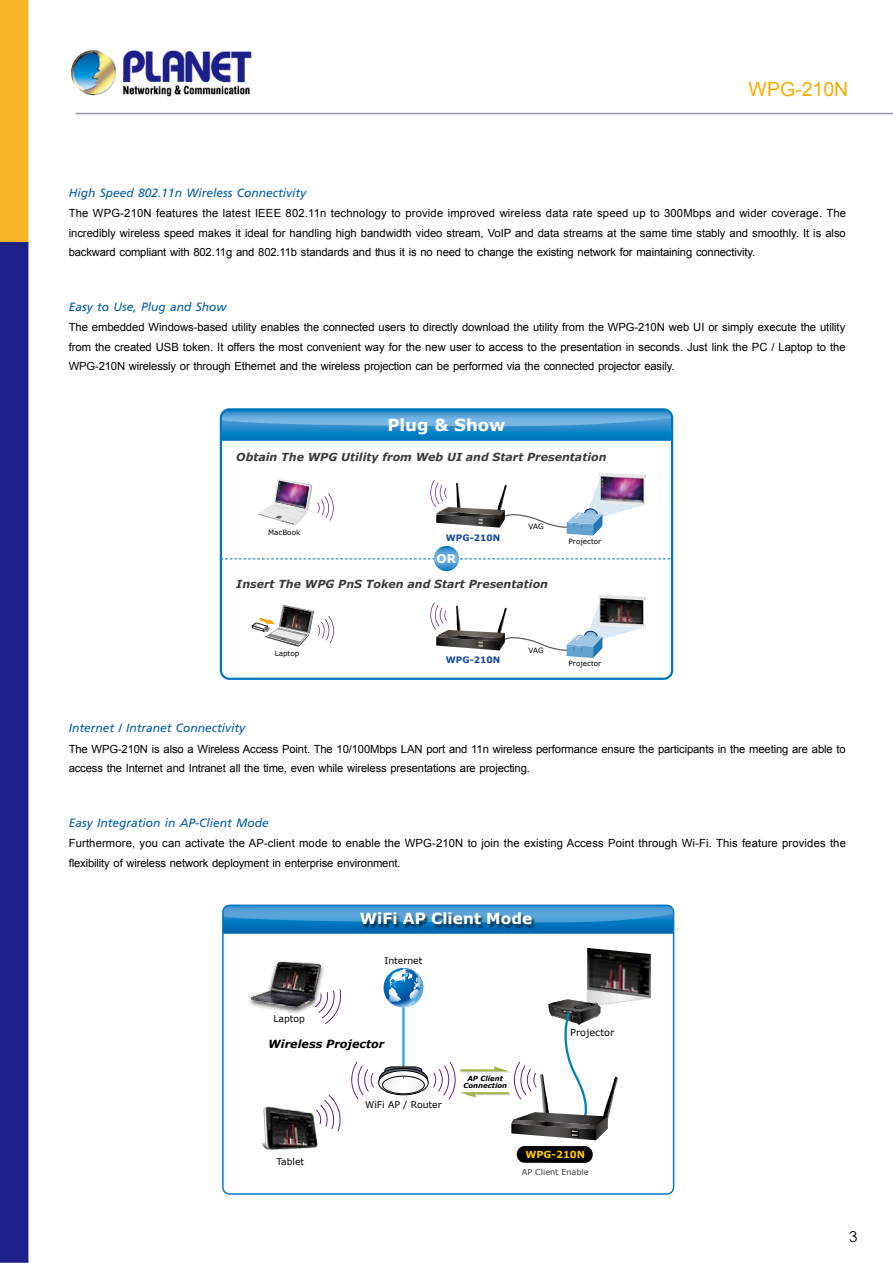
<style>
.page{position:relative;width:893px;height:1263px;background:#fff}
.page>*{position:absolute;margin:0;border:0;box-sizing:border-box;transform-origin:0 0}
.t1{font:19.5px "Arial";color:#f7ac00}
.t2{font:700 16.65px "Verdana";color:#fff}
.t3{font:700 15.3px "Verdana";color:#fff}
.t4{font:15px "Century Gothic";color:#000}
.t5{font:italic 12px "Frutiger";color:#005ea6}
.t6{font:700 12px "Verdana";color:#fff}
.t7{font:11.25px/19.5px "Arial";letter-spacing:-.015em;color:#000;text-align:justify}
.t8{font:11.25px/19.5px "Arial";letter-spacing:.01em;color:#000}
.t9{font:italic 700 11.25px "Verdana";color:#000}
.t10{font:italic 700 11.1px "Verdana";color:#3e3a39}
.t11{font:9.75px "Verdana";color:#000}
.t12{font:700 9.75px "Verdana";color:#fcc800}
.t13{font:9.3px "Verdana";color:#000}
.t14{font:700 8.85px "Verdana";color:#18499d}
.t15{font:8.1px "Verdana";color:#3e3a39}
.t16{font:7.2px "Verdana";color:#000}
.t17{font:italic 700 6.9px/7.5px "Verdana";color:#000;text-align:center}
</style>
<div class="page">
<img style="left:0;top:0;width:893px;height:1263px">
<svg style="left:218px;top:409px;width:454px;height:32px;background:#3794d0"></svg>
<div style="left:220px;top:408px;width:453px;height:272px;border:2px solid #0076be;border-radius:8px"></div>
<svg style="left:220px;top:558px;width:452px;height:1px"></svg>
<svg style="left:434px;top:546px;width:25px;height:25px"></svg>
<svg style="left:252px;top:605px;width:82px;height:42px"></svg>
<img style="left:281px;top:607px;width:30px;height:25px">
<svg style="left:258px;top:479px;width:76px;height:46px"></svg>
<img style="left:275px;top:480px;width:34px;height:28px">
<svg style="left:430px;top:473px;width:216px;height:63px"></svg>
<svg style="left:430px;top:595px;width:215px;height:63px"></svg>
<svg style="left:223px;top:905px;width:451px;height:29px;background:#2d89c9"></svg>
<div style="left:222px;top:905px;width:452px;height:290px;border:1px solid #0076be;border-radius:7px"></div>
<div style="left:517px;top:1146px;width:76px;height:17px;background:#000;border-radius:8px"></div>
<img style="left:359px;top:910px;width:179px;height:23px">
<svg style="left:315px;top:989px;width:27px;height:35px"></svg>
<img style="left:245px;top:954px;width:83px;height:60px">
<svg style="left:316px;top:1095px;width:25px;height:36px"></svg>
<img style="left:250px;top:1101px;width:80px;height:53px">
<svg style="left:351px;top:948px;width:300px;height:192px"></svg>
<h1 class="t1" style="left:749px;top:77px;width:101px">WPG-210N</h1>
<p class="t5" style="left:69px;top:186px;width:239px">High Speed 802.11n Wireless Connectivity</p>
<p class="t7" style="left:69px;top:204px;width:779px">The WPG-210N features the latest IEEE 802.11n technology to provide improved wireless data rate speed up to 300Mbps and wider coverage. The incredibly wireless speed makes it ideal for handling high bandwidth video stream, VoIP and data streams at the same time stably and smoothly. It is also backward compliant with 802.11g and 802.11b standards and thus it is no need to change the existing network for maintaining connectivity.</p>
<p class="t5" style="left:69px;top:300px;width:159px">Easy to Use, Plug and Show</p>
<p class="t7" style="left:69px;top:318px;width:778px">The embedded Windows-based utility enables the connected users to directly download the utility from the WPG-210N web UI or simply execute the utility from the created USB token. It offers the most convenient way for the new user to access to the presentation in seconds. Just link the PC / Laptop to the WPG-210N wirelessly or through Ethernet and the wireless projection can be performed via the connected projector easily.</p>
<h2 class="t2" style="left:387px;top:414px;width:120px">Plug &amp; Show</h2>
<p class="t10" style="left:236px;top:450px;width:372px">Obtain The WPG Utility from Web UI and Start Presentation</p>
<p class="t16" style="left:268px;top:528px;width:34px">MacBook</p>
<p class="t14" style="left:446px;top:532px;width:56px">WPG-210N</p>
<p class="t6" style="left:437px;top:550px;width:21px">OR</p>
<p class="t16" style="left:528px;top:522px;width:17px">VAG</p>
<p class="t10" style="left:236px;top:577px;width:313px">Insert The WPG PnS Token and Start Presentation</p>
<p class="t16" style="left:569px;top:537px;width:34px">Projector</p>
<p class="t16" style="left:275px;top:649px;width:26px">Laptop</p>
<p class="t14" style="left:446px;top:654px;width:56px">WPG-210N</p>
<p class="t16" style="left:528px;top:646px;width:17px">VAG</p>
<p class="t16" style="left:569px;top:659px;width:34px">Projector</p>
<p class="t5" style="left:69px;top:721px;width:178px">Internet / Intranet Connectivity</p>
<p class="t7" style="left:69px;top:739px;width:778px">The WPG-210N is also a Wireless Access Point. The 10/100Mbps LAN port and 11n wireless performance ensure the participants in the meeting are able to access the Internet and Intranet all the time, even while wireless presentations are projecting.</p>
<p class="t5" style="left:69px;top:816px;width:202px">Easy Integration in AP-Client Mode</p>
<p class="t8" style="left:69px;top:834px;width:779px">Furthermore, you can activate the AP-client mode to enable the WPG-210N to join the existing Access Point through Wi-Fi. This feature provides the flexibility of wireless network deployment in enterprise environment.</p>
<p class="t13" style="left:273px;top:1012px;width:33px">Laptop</p>
<h3 class="t3" style="left:360px;top:909px;width:174px">WiFi AP Client Mode</h3>
<p class="t13" style="left:384px;top:954px;width:40px">Internet</p>
<p class="t9" style="left:268px;top:1037px;width:118px">Wireless Projector</p>
<p class="t13" style="left:365px;top:1099px;width:78px">WiFi AP / Router</p>
<p class="t17" style="left:463px;top:1075px;width:45px">AP Client<br>Connection</p>
<p class="t11" style="left:570px;top:1027px;width:45px">Projector</p>
<p class="t13" style="left:276px;top:1155px;width:29px">Tablet</p>
<p class="t12" style="left:525px;top:1148px;width:61px">WPG-210N</p>
<p class="t15" style="left:522px;top:1167px;width:68px">AP Client Enable</p>
<h3 class="t4" style="left:849px;top:1227px;width:10px">3</h3>
</div>
